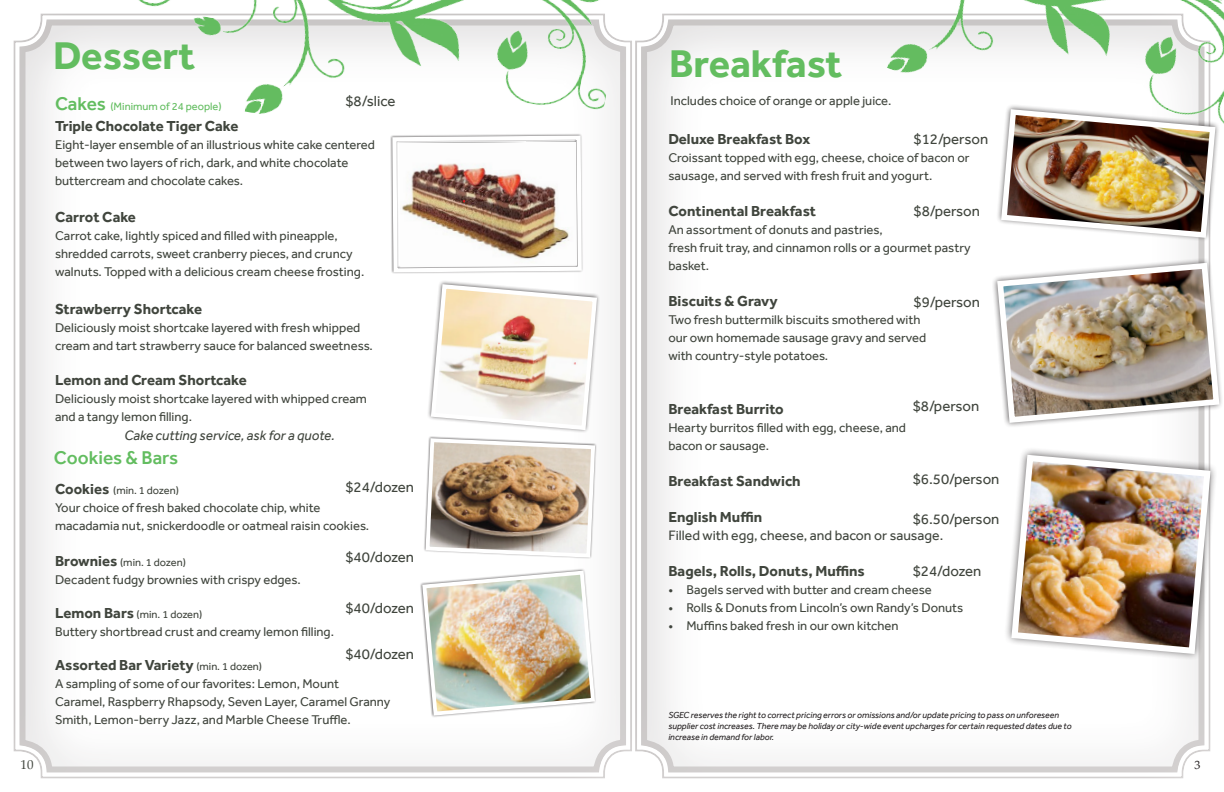
<style>
.page{position:relative;width:1224px;height:792px;background:#fff}
.page>*{position:absolute;margin:0;border:0;box-sizing:border-box;transform-origin:0 0}
.t1{font:700 40px "Effra";color:#63bd60}
.t2{font:500 19px "Effra";color:#63bd60}
.food_name{font:700 15px "Effra";color:#40453d}
.regular_paragraph{font:15px "Effra";color:#40453d}
.paragraph_13{font:14px "Effra";color:#40453d}
.t3{font:italic 14px "Effra";color:#40453d}
.paragraph_13-2{font:13px/18px "Effra";color:#40453d}
.t4{font:13px "Palatino Linotype";color:#40453d}
.t5{font:12px "Palatino Linotype";color:#231f20}
.food_name-2{font:11px "Effra";color:#40453d}
.t6{font:11px "Effra";color:#63bd60}
.t7{font:italic 9px/10.8px "Effra";color:#231f20}
.s1{font-weight:500;font-size:19px}
.s2{font-weight:700;font-size:15px}
.s3{font-weight:400;font-size:11px}
</style>
<div class="page">
<div style="left:0;top:0;width:680px;height:792px;background:#231f20;opacity:.87"></div>
<div style="left:588px;top:0;width:636px;height:792px;background:#231f20;opacity:.87"></div>
<img style="left:101px;top:0;width:522px;height:174px">
<img style="left:419px;top:568px;width:179px;height:151px">
<img style="left:390px;top:133px;width:212px;height:427px">
<img style="left:750px;top:0;width:474px;height:193px">
<svg style="left:1002px;top:446px;width:218px;height:217px"></svg>
<img style="left:1008px;top:452px;width:206px;height:205px">
<svg style="left:991px;top:256px;width:233px;height:173px"></svg>
<img style="left:994px;top:260px;width:228px;height:166px">
<img style="left:995px;top:103px;width:227px;height:141px">
<p class="t4" style="left:21px;top:756px;width:14px">10</p>
<p class="t1" style="left:53px;top:32px;width:143px">Dessert</p>
<p class="t6" style="left:55px;top:100px;width:168px"><span class="s1">Cakes</span> (Minimum of 24 people)</p>
<p class="regular_paragraph" style="left:345px;top:92px;width:51px">$8/slice</p>
<p class="food_name" style="left:55px;top:116px;width:185px">Triple Chocolate Tiger Cake</p>
<p class="paragraph_13-2" style="left:55px;top:135px;width:321px">Eight-layer ensemble of an illustrious white cake centered between two layers of rich, dark, and white chocolate</p>
<p class="paragraph_13-2" style="left:55px;top:171px;width:190px">buttercream and chocolate cakes.</p>
<p class="food_name" style="left:55px;top:208px;width:82px">Carrot Cake</p>
<p class="paragraph_13-2" style="left:55px;top:226px;width:284px">Carrot cake, lightly spiced and filled with pineapple,</p>
<p class="paragraph_13-2" style="left:55px;top:244px;width:299px">shredded carrots, sweet cranberry pieces, and cruncy</p>
<p class="paragraph_13-2" style="left:55px;top:262px;width:311px">walnuts. Topped with a delicious cream cheese frosting.</p>
<p class="food_name" style="left:55px;top:300px;width:149px">Strawberry Shortcake</p>
<p class="paragraph_13-2" style="left:55px;top:319px;width:319px">Deliciously moist shortcake layered with fresh whipped cream and tart strawberry sauce for balanced sweetness.</p>
<p class="food_name" style="left:55px;top:371px;width:193px">Lemon and Cream Shortcake</p>
<p class="paragraph_13-2" style="left:55px;top:390px;width:313px">Deliciously moist shortcake layered with whipped cream and a tangy lemon filling.</p>
<p class="t3" style="left:124px;top:427px;width:212px">Cake cutting service, ask for a quote.</p>
<p class="t2" style="left:54px;top:446px;width:126px">Cookies &amp; Bars</p>
<p class="regular_paragraph" style="left:345px;top:478px;width:70px">$24/dozen</p>
<p class="food_name-2" style="left:55px;top:483px;width:125px"><span class="s2">Cookies</span> (min. 1 dozen)</p>
<p class="paragraph_13-2" style="left:55px;top:498px;width:316px">Your choice of fresh baked chocolate chip, white macadamia nut, snickerdoodle or oatmeal raisin cookies.</p>
<p class="food_name-2" style="left:55px;top:555px;width:132px"><span class="s2">Brownies</span> (min. 1 dozen)</p>
<p class="paragraph_13-2" style="left:55px;top:570px;width:247px">Decadent fudgy brownies with crispy edges.</p>
<p class="food_name-2" style="left:55px;top:608px;width:149px"><span class="s2">Lemon Bars</span> (min. 1 dozen)</p>
<p class="paragraph_13-2" style="left:55px;top:623px;width:281px">Buttery shortbread crust and creamy lemon filling.</p>
<p class="food_name" style="left:55px;top:656px;width:209px">Assorted Bar Variety <span class="s3">(min. 1 dozen)</span></p>
<p class="paragraph_13-2" style="left:55px;top:674px;width:286px">A sampling of some of our favorites: Lemon, Mount</p>
<p class="paragraph_13-2" style="left:55px;top:692px;width:337px">Caramel, Raspberry Rhapsody, Seven Layer, Caramel Granny<br>Smith, Lemon-berry Jazz, and Marble Cheese Truffle.</p>
<p class="regular_paragraph" style="left:345px;top:548px;width:70px">$40/dozen</p>
<p class="regular_paragraph" style="left:345px;top:599px;width:70px">$40/dozen</p>
<p class="regular_paragraph" style="left:345px;top:645px;width:70px">$40/dozen</p>
<p class="t1" style="left:669px;top:39px;width:175px">Breakfast</p>
<p class="paragraph_13-2" style="left:670px;top:92px;width:223px">Includes choice of orange or apple juice.</p>
<p class="food_name" style="left:668px;top:130px;width:143px">Deluxe Breakfast Box</p>
<p class="paragraph_13-2" style="left:668px;top:149px;width:303px">Croissant topped with egg, cheese, choice of bacon or sausage, and served with fresh fruit and yogurt.</p>
<p class="food_name" style="left:668px;top:202px;width:149px">Continental Breakfast</p>
<p class="paragraph_13-2" style="left:668px;top:221px;width:216px">An assortment of donuts and pastries,</p>
<p class="paragraph_13-2" style="left:668px;top:239px;width:304px">fresh fruit tray, and cinnamon rolls or a gourmet pastry basket.</p>
<p class="food_name" style="left:668px;top:292px;width:111px">Biscuits &amp; Gravy</p>
<p class="paragraph_13-2" style="left:668px;top:311px;width:254px">Two fresh buttermilk biscuits smothered with</p>
<p class="paragraph_13-2" style="left:668px;top:329px;width:259px">our own homemade sausage gravy and served</p>
<p class="paragraph_13-2" style="left:668px;top:347px;width:161px">with country-style potatoes.</p>
<p class="regular_paragraph" style="left:914px;top:130px;width:76px">$12/person</p>
<p class="regular_paragraph" style="left:914px;top:202px;width:68px">$8/person</p>
<p class="regular_paragraph" style="left:914px;top:293px;width:68px">$9/person</p>
<p class="regular_paragraph" style="left:913px;top:397px;width:68px">$8/person</p>
<p class="food_name" style="left:668px;top:400px;width:117px">Breakfast Burrito</p>
<p class="paragraph_13-2" style="left:668px;top:419px;width:239px">Hearty burritos filled with egg, cheese, and</p>
<p class="paragraph_13-2" style="left:668px;top:437px;width:102px">bacon or sausage.</p>
<p class="food_name" style="left:668px;top:472px;width:134px">Breakfast Sandwich</p>
<p class="food_name" style="left:668px;top:508px;width:95px">English Muffin</p>
<p class="paragraph_13" style="left:668px;top:527px;width:276px">Filled with egg, cheese, and bacon or sausage.</p>
<p class="food_name" style="left:668px;top:562px;width:198px">Bagels, Rolls, Donuts, Muffins</p>
<p class="paragraph_13-2" style="left:668px;top:581px;width:265px">• Bagels served with butter and cream cheese</p>
<p class="paragraph_13-2" style="left:668px;top:599px;width:296px">• Rolls &amp; Donuts from Lincoln’s own Randy’s Donuts</p>
<p class="paragraph_13-2" style="left:668px;top:617px;width:232px">• Muffins baked fresh in our own kitchen</p>
<p class="regular_paragraph" style="left:913px;top:470px;width:88px">$6.50/person</p>
<p class="regular_paragraph" style="left:913px;top:510px;width:88px">$6.50/person</p>
<p class="regular_paragraph" style="left:913px;top:562px;width:70px">$24/dozen</p>
<p class="t7" style="left:668px;top:710px;width:405px">SGEC reserves the right to correct pricing errors or omissions and/or update pricing to pass on unforeseen supplier cost increases. There may be holiday or city-wide event upcharges for certain requested dates due to increase in demand for labor.</p>
<p class="t5" style="left:1194px;top:756px;width:7px">3</p>
</div>
